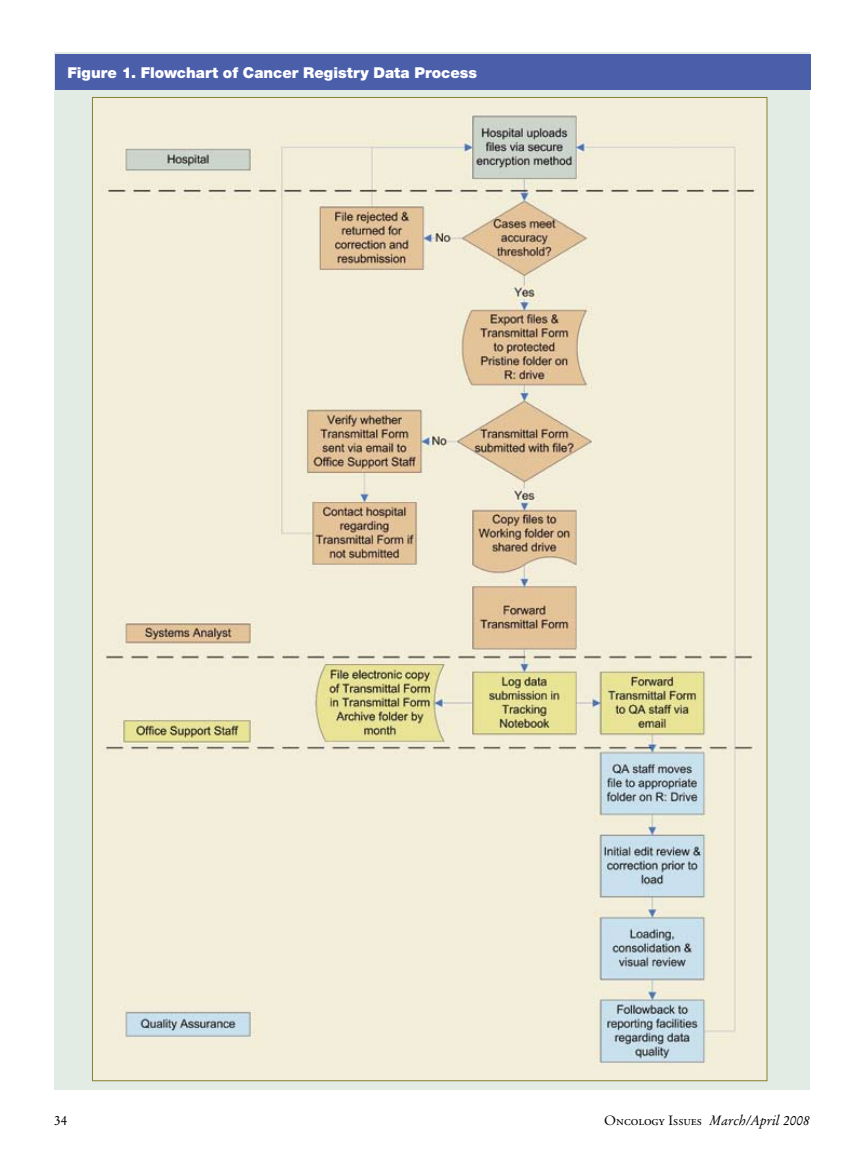
<style>
.page{position:relative;width:864px;height:1161px;background:#fff}
.page>*{position:absolute;margin:0;border:0;box-sizing:border-box;transform-origin:0 0}
.t1{font:900 15px "Helvetica Neue";color:#fff}
.t2{font:italic 13.5px "Stempel Garamond LT Std";color:#000}
.t3{font:13.5px "Stempel Garamond LT Std";color:#000}
.s1{font-style:normal}
.s2{font-family:"Adobe Garamond Exp";font-style:normal}
</style>
<div class="page">
<div style="left:54px;top:53px;width:756px;height:1037px;background:#e3ebe5"></div>
<div style="left:56px;top:54px;width:756px;height:36px;background:#4b5eaa"></div>
<img style="left:94px;top:99px;width:671px;height:980px">
<p class="t1" style="left:68px;top:64px;width:411px">Figure 1. Flowchart of Cancer Registry Data Process</p>
<p class="t3" style="left:54px;top:1112px;width:15px">34</p>
<p class="t2" style="left:604px;top:1112px;width:207px"><span class="s1">O</span><span class="s2">ncology</span> <span class="s1">I</span><span class="s2">ssues</span> March/April 2008</p>
</div>
